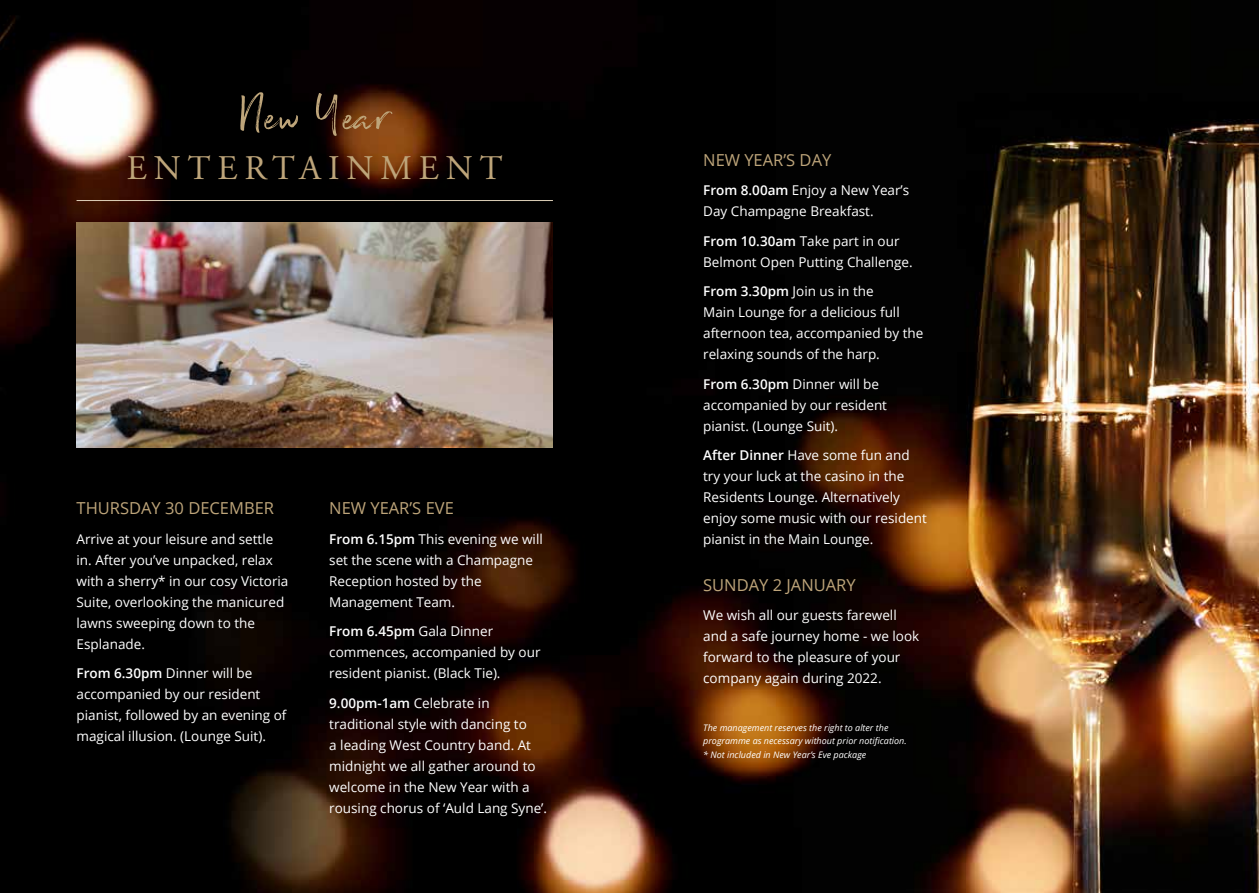
<style>
.page{position:relative;width:1259px;height:893px;background:#fff}
.page>*{position:absolute;margin:0;border:0;box-sizing:border-box;transform-origin:0 0}
.t1{font:60px "Broadcast Matter";letter-spacing:-.02em;color:#bea57a}
.t2{font:34.5px "Adobe Garamond Pro";letter-spacing:.2em;color:#bea57a}
.t3{font:16.5px "Open Sans";color:#bea57a}
.t4{font:13.5px/21px "Open Sans";color:#fff}
.t5{font:italic 9px/13.5px "Open Sans";color:#fff}
.s1{font-weight:600}
</style>
<div class="page">
<img style="left:0;top:0;width:1259px;height:893px">
<img style="left:77px;top:222px;width:476px;height:226px">
<hr style="left:77px;top:200px;width:476px;height:1px;background:#ded0b9">
<h1 class="t1" style="left:239px;top:79px;width:153px">New Year</h1>
<h2 class="t2" style="left:127px;top:147px;width:377px">ENTERTAINMENT</h2>
<p class="t3" style="left:77px;top:497px;width:199px">THURSDAY 30 DECEMBER</p>
<p class="t4" style="left:77px;top:528px;width:213px">Arrive at your leisure and settle in. After you’ve unpacked, relax with a sherry* in our cosy Victoria<br>Suite, overlooking the manicured lawns sweeping down to the<br>Esplanade.</p>
<p class="t4" style="left:77px;top:663px;width:211px"><span class="s1">From 6.30pm</span> Dinner will be accompanied by our resident pianist, followed by an evening of magical illusion. (Lounge Suit).</p>
<p class="t3" style="left:329px;top:497px;width:126px">NEW YEAR’S EVE</p>
<p class="t4" style="left:329px;top:528px;width:215px"><span class="s1">From 6.15pm</span> This evening we will set the scene with a Champagne<br>Reception hosted by the<br>Management Team.</p>
<p class="t4" style="left:329px;top:621px;width:213px"><span class="s1">From 6.45pm</span> Gala Dinner commences, accompanied by our resident pianist. (Black Tie).</p>
<p class="t4" style="left:329px;top:692px;width:219px"><span class="s1">9.00pm-1am</span> Celebrate in traditional style with dancing to<br>a leading West Country band. At midnight we all gather around to welcome in the New Year with a rousing chorus of ‘Auld Lang Syne’.</p>
<p class="t3" style="left:703px;top:148px;width:130px">NEW YEAR’S DAY</p>
<p class="t4" style="left:703px;top:179px;width:208px"><span class="s1">From 8.00am</span> Enjoy a New Year’s<br>Day Champagne Breakfast.</p>
<p class="t4" style="left:703px;top:230px;width:211px"><span class="s1">From 10.30am</span> Take part in our<br>Belmont Open Putting Challenge.</p>
<p class="t4" style="left:703px;top:280px;width:222px"><span class="s1">From 3.30pm</span> Join us in the<br>Main Lounge for a delicious full afternoon tea, accompanied by the relaxing sounds of the harp.</p>
<p class="t4" style="left:703px;top:373px;width:185px"><span class="s1">From 6.30pm</span> Dinner will be accompanied by our resident pianist. (Lounge Suit).</p>
<p class="t4" style="left:703px;top:444px;width:225px"><span class="s1">After Dinner</span> Have some fun and try your luck at the casino in the<br>Residents Lounge. Alternatively enjoy some music with our resident pianist in the Main Lounge.</p>
<p class="t3" style="left:703px;top:573px;width:154px">SUNDAY 2 JANUARY</p>
<p class="t4" style="left:703px;top:604px;width:218px">We wish all our guests farewell and a safe journey home - we look forward to the pleasure of your company again during 2022.</p>
<p class="t5" style="left:703px;top:720px;width:205px">The management reserves the right to alter the programme as necessary without prior notification. * Not included in New Year’s Eve package</p>
</div>
